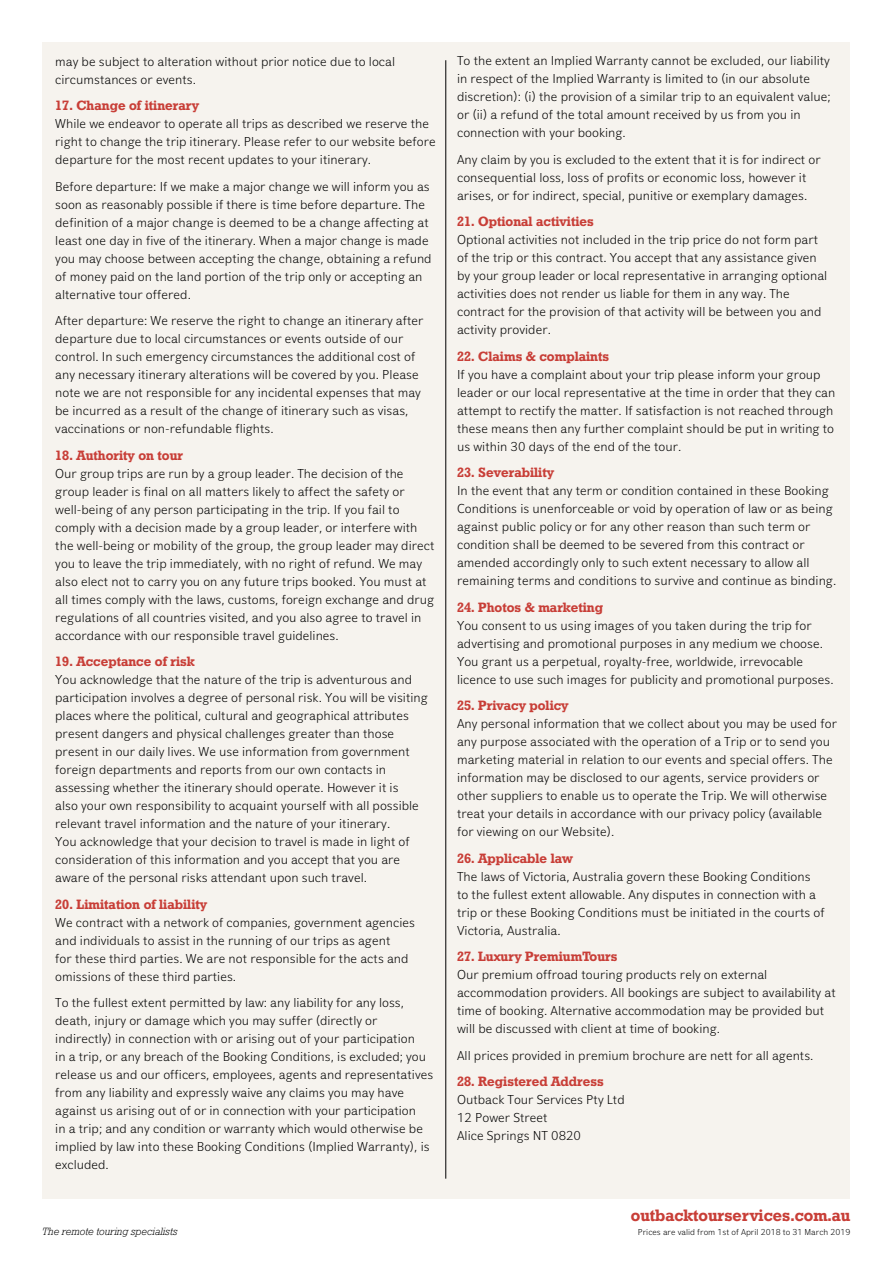
<style>
.page{position:relative;width:893px;height:1263px;background:#fff}
.page>*{position:absolute;margin:0;border:0;box-sizing:border-box;transform-origin:0 0}
.t1{font:16.5px "Geometric Slab 712 BT Bold A";color:#c83e37}
.t2{font:13.5px/18px "Eau Naturelle Sans Light Lining";color:#000}
.t3{font:13.5px "Geometric Slab 712 BT Bold A";color:#c83e37}
.t4{font:10.5px "Geometric Slab 712 BT Light Italic A";color:#000}
.t5{font:9px "Eau Naturelle Sans Light Lining";color:#000}
</style>
<div class="page">
<div style="left:43px;top:43px;width:807px;height:1156px;background:#f6f3ee"></div>
<hr style="left:445px;top:60px;width:1px;height:1119px;background:#000">
<p class="t2" style="left:55px;top:52px;width:341px">may be subject to alteration without prior notice due to local circumstances or events.</p>
<p class="t3" style="left:55px;top:97px;width:145px">17. Change of itinerary</p>
<p class="t2" style="left:55px;top:115px;width:382px">While we endeavor to operate all trips as described we reserve the right to change the trip itinerary. Please refer to our website before departure for the most recent updates to your itinerary.</p>
<p class="t2" style="left:55px;top:177px;width:378px">Before departure: If we make a major change we will inform you as soon as reasonably possible if there is time before departure. The definition of a major change is deemed to be a change affecting at least one day in five of the itinerary. When a major change is made you may choose between accepting the change, obtaining a refund of money paid on the land portion of the trip only or accepting an alternative tour offered.</p>
<p class="t2" style="left:55px;top:312px;width:370px">After departure: We reserve the right to change an itinerary after departure due to local circumstances or events outside of our control. In such emergency circumstances the additional cost of any necessary itinerary alterations will be covered by you. Please note we are not responsible for any incidental expenses that may be incurred as a result of the change of itinerary such as visas, vaccinations or non-refundable flights.</p>
<p class="t3" style="left:55px;top:447px;width:129px">18. Authority on tour</p>
<p class="t2" style="left:55px;top:464px;width:381px">Our group trips are run by a group leader. The decision of the group leader is final on all matters likely to affect the safety or well-being of any person participating in the trip. If you fail to comply with a decision made by a group leader, or interfere with the well-being or mobility of the group, the group leader may direct you to leave the trip immediately, with no right of refund. We may also elect not to carry you on any future trips booked. You must at all times comply with the laws, customs, foreign exchange and drug regulations of all countries visited, and you also agree to travel in accordance with our responsible travel guidelines.</p>
<p class="t3" style="left:55px;top:653px;width:141px">19. Acceptance of risk</p>
<p class="t2" style="left:55px;top:671px;width:374px">You acknowledge that the nature of the trip is adventurous and participation involves a degree of personal risk. You will be visiting places where the political, cultural and geographical attributes present dangers and physical challenges greater than those present in our daily lives. We use information from government foreign departments and reports from our own contacts in assessing whether the itinerary should operate. However it is<br>also your own responsibility to acquaint yourself with all possible relevant travel information and the nature of your itinerary.<br>You acknowledge that your decision to travel is made in light of consideration of this information and you accept that you are aware of the personal risks attendant upon such travel.</p>
<p class="t3" style="left:55px;top:895px;width:153px">20. Limitation of liability</p>
<p class="t2" style="left:55px;top:913px;width:361px">We contract with a network of companies, government agencies and individuals to assist in the running of our trips as agent<br>for these third parties. We are not responsible for the acts and omissions of these third parties.</p>
<p class="t2" style="left:55px;top:993px;width:380px">To the fullest extent permitted by law: any liability for any loss, death, injury or damage which you may suffer (directly or indirectly) in connection with or arising out of your participation<br>in a trip, or any breach of the Booking Conditions, is excluded; you release us and our officers, employees, agents and representatives from any liability and expressly waive any claims you may have against us arising out of or in connection with your participation<br>in a trip; and any condition or warranty which would otherwise be implied by law into these Booking Conditions (Implied Warranty), is excluded.</p>
<p class="t4" style="left:43px;top:1225px;width:137px">The remote touring specialists</p>
<p class="t2" style="left:457px;top:52px;width:375px">To the extent an Implied Warranty cannot be excluded, our liability in respect of the Implied Warranty is limited to (in our absolute discretion): (i) the provision of a similar trip to an equivalent value; or (ii) a refund of the total amount received by us from you in connection with your booking.</p>
<p class="t2" style="left:457px;top:150px;width:365px">Any claim by you is excluded to the extent that it is for indirect or consequential loss, loss of profits or economic loss, however it arises, or for indirect, special, punitive or exemplary damages.</p>
<p class="t3" style="left:457px;top:213px;width:138px">21. Optional activities</p>
<p class="t2" style="left:457px;top:231px;width:372px">Optional activities not included in the trip price do not form part of the trip or this contract. You accept that any assistance given by your group leader or local representative in arranging optional activities does not render us liable for them in any way. The contract for the provision of that activity will be between you and activity provider.</p>
<p class="t3" style="left:457px;top:348px;width:154px">22. Claims &amp; complaints</p>
<p class="t2" style="left:457px;top:365px;width:380px">If you have a complaint about your trip please inform your group leader or our local representative at the time in order that they can attempt to rectify the matter. If satisfaction is not reached through these means then any further complaint should be put in writing to us within 30 days of the end of the tour.</p>
<p class="t3" style="left:457px;top:464px;width:98px">23. Severability</p>
<p class="t2" style="left:457px;top:482px;width:381px">In the event that any term or condition contained in these Booking Conditions is unenforceable or void by operation of law or as being against public policy or for any other reason than such term or condition shall be deemed to be severed from this contract or amended accordingly only to such extent necessary to allow all remaining terms and conditions to survive and continue as binding.</p>
<p class="t3" style="left:457px;top:599px;width:148px">24. Photos &amp; marketing</p>
<p class="t2" style="left:457px;top:616px;width:378px">You consent to us using images of you taken during the trip for advertising and promotional purposes in any medium we choose.<br>You grant us a perpetual, royalty-free, worldwide, irrevocable licence to use such images for publicity and promotional purposes.</p>
<p class="t3" style="left:457px;top:697px;width:113px">25. Privacy policy</p>
<p class="t2" style="left:457px;top:715px;width:381px">Any personal information that we collect about you may be used for any purpose associated with the operation of a Trip or to send you marketing material in relation to our events and special offers. The information may be disclosed to our agents, service providers or other suppliers to enable us to operate the Trip. We will otherwise treat your details in accordance with our privacy policy (available for viewing on our Website).</p>
<p class="t3" style="left:457px;top:850px;width:117px">26. Applicable law</p>
<p class="t2" style="left:457px;top:867px;width:369px">The laws of Victoria, Australia govern these Booking Conditions to the fullest extent allowable. Any disputes in connection with a trip or these Booking Conditions must be initiated in the courts of Victoria, Australia.</p>
<p class="t3" style="left:457px;top:948px;width:162px">27. Luxury PremiumTours</p>
<p class="t2" style="left:457px;top:966px;width:380px">Our premium offroad touring products rely on external accommodation providers. All bookings are subject to availability at time of booking. Alternative accommodation may be provided but will be discussed with client at time of booking.</p>
<p class="t2" style="left:457px;top:1046px;width:358px">All prices provided in premium brochure are nett for all agents.</p>
<p class="t3" style="left:457px;top:1073px;width:148px">28. Registered Address</p>
<p class="t2" style="left:457px;top:1091px;width:169px">Outback Tour Services Pty Ltd<br>12 Power Street<br>Alice Springs NT 0820</p>
<p class="t1" style="left:631px;top:1205px;width:221px">outbacktourservices.com.au</p>
<p class="t5" style="left:638px;top:1227px;width:214px">Prices are valid from 1st of April 2018 to 31 March 2019</p>
</div>
